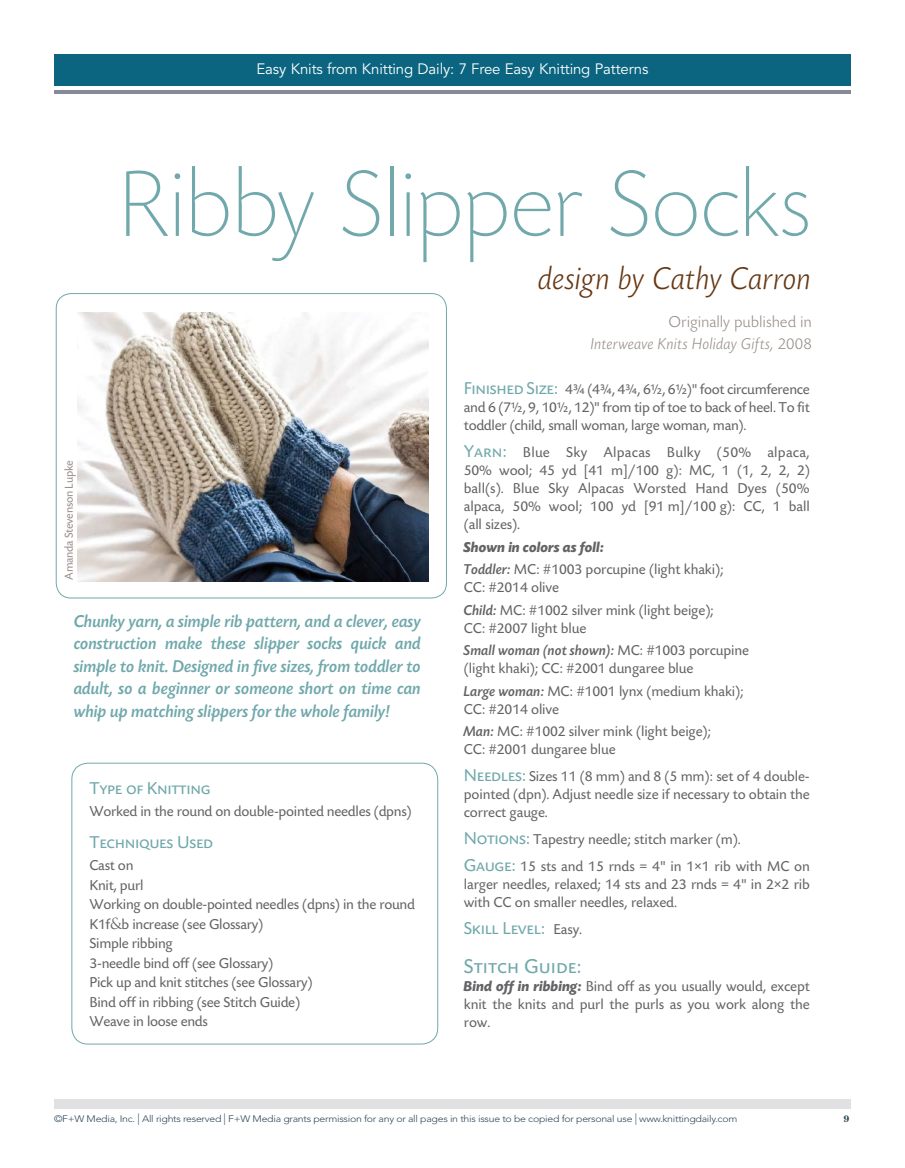
<style>
.page{position:relative;width:905px;height:1168px;background:#fff}
.page>*{position:absolute;margin:0;border:0;box-sizing:border-box;transform-origin:0 0}
.t1{font:300 expanded 97.5px "Today SB";letter-spacing:-.025em;color:#70a8ab}
.t2{font:italic 300 33px "Today SB";letter-spacing:-.005em;color:#663814}
.t3{font:21px "Today SB Caps";color:#70a8ab}
.t4{font:18px/22.5px "Today SB Med Ita";letter-spacing:-.015em;color:#70a8ab;text-align:justify}
.t5{font:18px "Today SB Caps";letter-spacing:-.02em;color:#70a8ab}
.t6{font:italic 300 16.5px/22.5px "Today SB";color:#988d89;text-align:right}
.t7{font:15px/18px "Today SB";letter-spacing:-.01em;color:#636366}
.t8{font:15px "Avenir LT Std";letter-spacing:-.01em;color:#fff}
.t9{font:15px "Today SB Med Ita";letter-spacing:-.01em;color:#636366}
.t10{font:12px "Today SB";letter-spacing:-.025em;color:#988d89}
.t11{font:300 9.45px "Avenir LT Std";letter-spacing:-.025em;color:#2d4859;scale:1.11 1}
.t12{font:700 9.45px "Century Std";color:#2d4859;scale:1.11 1}
.s1{font-style:normal}
.s2{font-family:"Today SB Caps";font-size:18px;color:#70a8ab}
.s3{font-weight:700;font-style:italic}
.s4{font-family:"Today SB Med Ita"}
.s5{font-family:"Today SB"}
.s6{font-family:"Today SB";font-size:15px;color:#636366}
.s7{font-family:"Trajan Pro"}
.s8{font-size:11.55px}
</style>
<div class="page">
<div style="left:54px;top:54px;width:796px;height:31px;background:#0b6580"></div>
<hr style="left:54px;top:90px;width:796px;height:4px;background:#858a96">
<div style="left:54px;top:1099px;width:796px;height:9px;background:#e1e1e4"></div>
<img style="left:77px;top:312px;width:351px;height:269px">
<div style="left:56px;top:293px;width:390px;height:305px;border:1px solid #70a8ab;border-radius:15px"></div>
<div style="left:71px;top:763px;width:367px;height:281px;border:1px solid #70a8ab;border-radius:16px"></div>
<p class="t8" style="left:256px;top:61px;width:393px">Easy Knits from Knitting Daily: 7 Free Easy Knitting Patterns</p>
<h1 class="t1" style="left:117px;top:153px;width:696px">Ribby Slipper Socks</h1>
<h2 class="t2" style="left:538px;top:261px;width:275px">design by Cathy Carron</h2>
<p class="t6" style="left:590px;top:311px;width:223px"><span class="s1">Originally published in<br></span>Interweave Knits Holiday Gifts, <span class="s1">2008</span></p>
<p class="t7" style="left:464px;top:381px;width:347px;text-align:justify"><span class="s2">Finished Size:</span> 4¾ (4¾, 4¾, 6½, 6½)" foot circumference and 6 (7½, 9, 10½, 12)" from tip of toe to back of heel. To fit toddler (child, small woman, large woman, man).</p>
<p class="t7" style="left:464px;top:444px;width:347px;text-align:justify"><span class="s2">Yarn:</span> Blue Sky Alpacas Bulky (50% alpaca, 50% wool; 45 yd [41 m]/100 g): MC, 1 (1, 2, 2, 2) ball(s). Blue Sky Alpacas Worsted Hand Dyes (50% alpaca, 50% wool; 100 yd [91 m]/100 g): CC, 1 ball (all sizes).</p>
<p class="t7" style="left:464px;top:536px;width:261px;line-height:22.5px"><span class="s3">Shown in colors as foll:<br></span><span class="s4">Toddler:</span> MC: #1003 porcupine (light khaki);</p>
<p class="t7" style="left:464px;top:577px;width:251px;line-height:22.5px">CC: #2014 olive<br><span class="s4">Child:</span> MC: #1002 silver mink (light beige);</p>
<p class="t7" style="left:464px;top:619px;width:124px">CC: #2007 light blue</p>
<p class="t9" style="left:464px;top:642px;width:287px">Small woman (not shown): <span class="s5">MC: #1003 porcupine</span></p>
<p class="t7" style="left:464px;top:658px;width:281px;line-height:22.5px">(light khaki); CC: #2001 dungaree blue<br><span class="s4">Large woman:</span> MC: #1001 lynx (medium khaki);</p>
<p class="t7" style="left:464px;top:698px;width:249px;line-height:22.5px">CC: #2014 olive<br><span class="s4">Man:</span> MC: #1002 silver mink (light beige);</p>
<p class="t7" style="left:464px;top:736px;width:347px;line-height:27px">CC: #2001 dungaree blue<br><span class="s2">Needles:</span> Sizes 11 (8 mm) and 8 (5 mm): set of 4 double-</p>
<p class="t7" style="left:464px;top:786px;width:347px">pointed (dpn). Adjust needle size if necessary to obtain the correct gauge.</p>
<p class="t7" style="left:464px;top:826px;width:347px;line-height:27px"><span class="s2">Notions:</span> Tapestry needle; stitch marker (m).<br><span class="s2">Gauge:</span> 15 sts and 15 rnds = 4" in 1×1 rib with MC on</p>
<p class="t7" style="left:464px;top:876px;width:347px">larger needles, relaxed; 14 sts and 23 rnds = 4" in 2×2 rib with CC on smaller needles, relaxed.</p>
<p class="t5" style="left:464px;top:919px;width:120px">Skill Level: <span class="s6">Easy.</span></p>
<h3 class="t3" style="left:464px;top:955px;width:119px">Stitch Guide:</h3>
<p class="t7" style="left:464px;top:978px;width:347px;text-align:justify"><span class="s3">Bind off in ribbing:</span> Bind off as you usually would, except knit the knits and purl the purls as you work along the row.</p>
<p class="t10" style="left:62px;top:579px;width:121px;rotate:-90deg">Amanda Stevenson Lupke</p>
<p class="t4" style="left:74px;top:610px;width:349px">Chunky yarn, a simple rib pattern, and a clever, easy construction make these slipper socks quick and simple to knit. Designed in five sizes, from toddler to adult, so a beginner or someone short on time can whip up matching slippers for the whole family!</p>
<p class="t5" style="left:89px;top:778px;width:123px">Type of Knitting</p>
<p class="t7" style="left:89px;top:803px;width:324px">Worked in the round on double-pointed needles (dpns)</p>
<p class="t5" style="left:89px;top:832px;width:125px">Techniques Used</p>
<p class="t7" style="left:89px;top:856px;width:327px;line-height:19.5px">Cast on<br>Knit, purl<br>Working on double-pointed needles (dpns) in the round<br>K1f<span class="s7">&amp;</span>b increase (see Glossary)<br>Simple ribbing<br>3-needle bind off (see Glossary)<br>Pick up and knit stitches (see Glossary)<br>Bind off in ribbing (see Stitch Guide)<br>Weave in loose ends</p>
<p class="t11" style="left:54px;top:1113px;width:617px">©F+W Media, Inc. <span class="s8">|</span> All rights reserved <span class="s8">|</span> F+W Media grants permission for any or all pages in this issue to be copied for personal use <span class="s8">|</span> www.knittingdaily.com</p>
<p class="t12" style="left:843px;top:1113px;width:7px">9</p>
</div>
